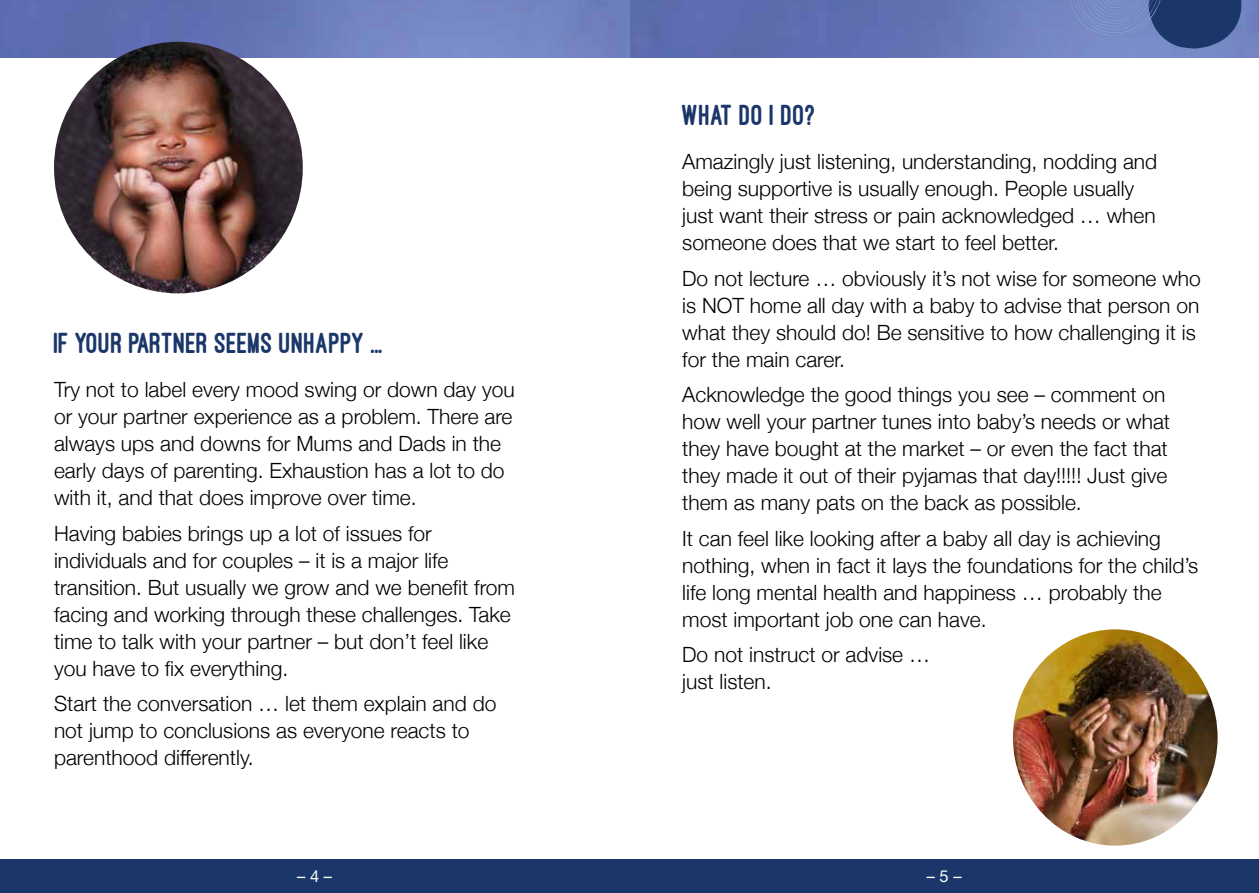
<style>
.page{position:relative;width:1259px;height:893px;background:#fff}
.page>*{position:absolute;margin:0;border:0;box-sizing:border-box;transform-origin:0 0}
.t1{font:800 30px "Ostrich Sans";color:#1b3769}
.t2{font:300 21px/27px "Helvetica Neue";color:#000}
.t3{font:16.5px "Helvetica Neue CE";color:#fff}
</style>
<div class="page">
<img style="left:0;top:0;width:1259px;height:57px">
<svg style="left:1070px;top:0;width:171px;height:48px"></svg>
<div style="left:0;top:860px;width:629px;height:33px;background:#1b3769"></div>
<div style="left:629px;top:860px;width:630px;height:33px;background:#1b3769"></div>
<img style="left:54px;top:42px;width:249px;height:251px">
<img style="left:1013px;top:629px;width:204px;height:217px">
<h1 class="t1" style="left:54px;top:327px;width:330px">IF YOUR PARTNER SEEMS UNHAPPY ...</h1>
<p class="t2" style="left:54px;top:375px;width:462px">Try not to label every mood swing or down day you or your partner experience as a problem. There are always ups and downs for Mums and Dads in the early days of parenting. Exhaustion has a lot to do with it, and that does improve over time.</p>
<p class="t2" style="left:54px;top:518px;width:462px">Having babies brings up a lot of issues for individuals and for couples – it is a major life transition. But usually we grow and we benefit from facing and working through these challenges. Take time to talk with your partner – but don’t feel like you have to fix everything.</p>
<p class="t2" style="left:54px;top:689px;width:444px">Start the conversation … let them explain and do not jump to conclusions as everyone reacts to parenthood differently.</p>
<h1 class="t1" style="left:682px;top:99px;width:135px">WHAT DO I DO?</h1>
<p class="t2" style="left:682px;top:147px;width:476px">Amazingly just listening, understanding, nodding and being supportive is usually enough. People usually just want their stress or pain acknowledged … when someone does that we start to feel better.</p>
<p class="t2" style="left:682px;top:263px;width:520px">Do not lecture … obviously it’s not wise for someone who is NOT home all day with a baby to advise that person on what they should do! Be sensitive to how challenging it is for the main carer.</p>
<p class="t2" style="left:682px;top:380px;width:489px">Acknowledge the good things you see – comment on how well your partner tunes into baby’s needs or what they have bought at the market – or even the fact that they made it out of their pyjamas that day!!!!! Just give them as many pats on the back as possible.</p>
<p class="t2" style="left:682px;top:523px;width:517px">It can feel like looking after a baby all day is achieving nothing, when in fact it lays the foundations for the child’s life long mental health and happiness … probably the most important job one can have.</p>
<p class="t2" style="left:682px;top:640px;width:249px">Do not instruct or advise … just listen.</p>
<p class="t3" style="left:297px;top:866px;width:36px">– 4 –</p>
<p class="t3" style="left:927px;top:866px;width:36px">– 5 –</p>
</div>
